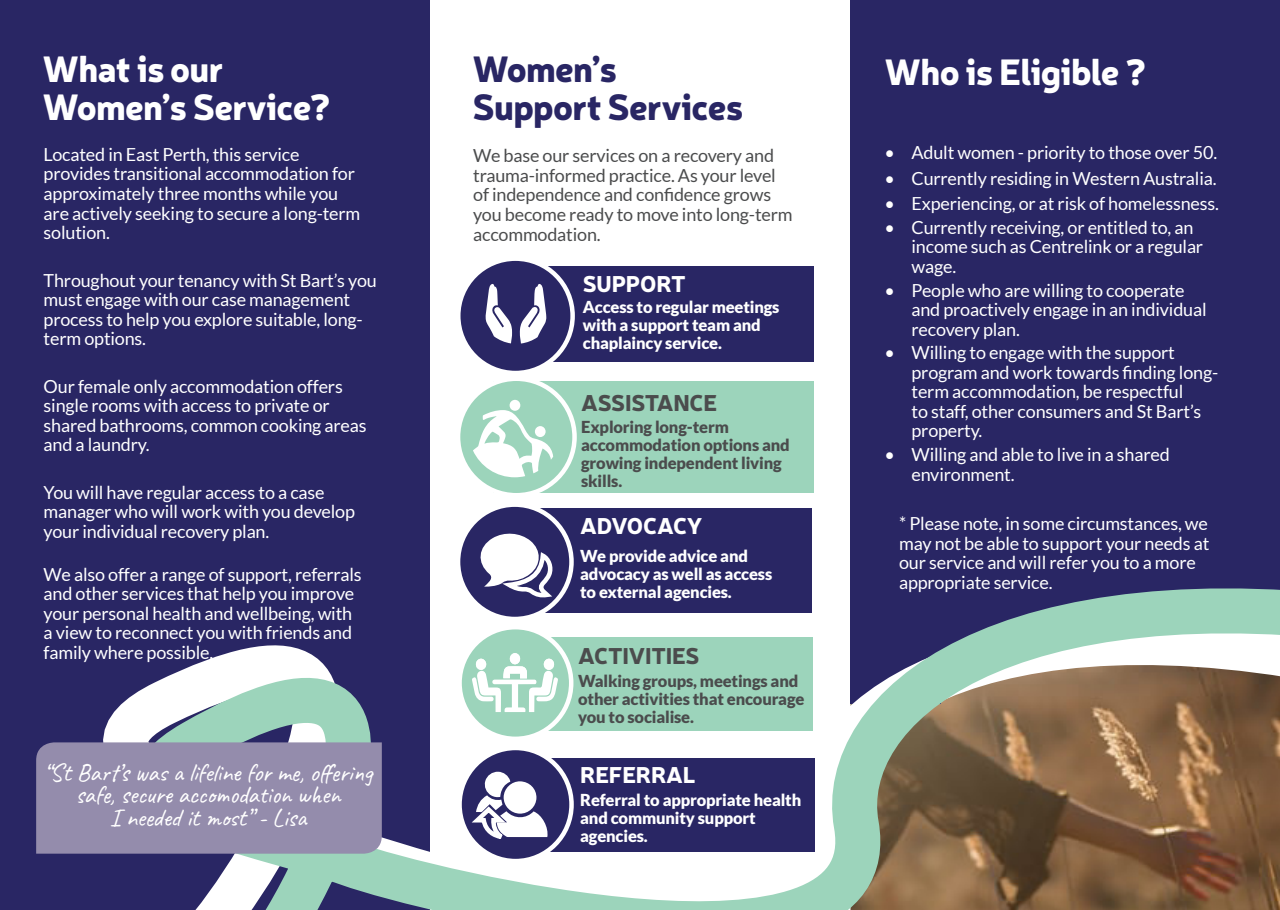
<style>
.page{position:relative;width:1280px;height:910px;background:#fff}
.page>*{position:absolute;margin:0;border:0;box-sizing:border-box;transform-origin:0 0}
.t1{font:900 36px/37.5px "Neris";letter-spacing:-.02em;color:#fff}
.t2{font:900 36px "Neris";letter-spacing:-.02em;color:#292664}
.t3{font:25.5px/22.5px "Caveat";letter-spacing:-.01em;color:#fff;text-align:center}
.t4{font:900 22.5px "Neris";letter-spacing:-.01em;color:#fff}
.t5{font:900 22.5px "Neris";letter-spacing:-.01em;color:#4b4c4d}
.t6{font:18px/19.5px "Lato";letter-spacing:-.01em;color:#fff}
.t7{font:18px/19.5px "Lato";letter-spacing:-.01em;color:#4b4c4d}
.t8{font:900 16.5px/18px "Lato";letter-spacing:-.01em;color:#fff}
.t9{font:900 16.5px/18px "Lato";letter-spacing:-.01em;color:#4b4c4d}
</style>
<div class="page">
<div style="left:850px;top:0;width:430px;height:657px;background:#292664"></div>
<div style="left:0;top:0;width:429px;height:910px;background:#292664"></div>
<svg style="left:103px;top:568px;width:1177px;height:342px"></svg>
<div style="left:497px;top:267px;width:317px;height:95px;background:#292664"></div>
<div style="left:458px;top:259px;width:115px;height:114px;background:#292664;border-radius:50%"></div>
<div style="left:456px;top:256px;width:119px;height:119px;border:4px solid #fff;border-radius:50%"></div>
<svg style="left:520px;top:284px;width:26px;height:60px"></svg>
<svg style="left:485px;top:284px;width:27px;height:59px"></svg>
<div style="left:493px;top:381px;width:321px;height:112px;background:#9cd4bb"></div>
<div style="left:458px;top:379px;width:116px;height:116px;background:#9cd4bb;border-radius:50%"></div>
<div style="left:456px;top:376px;width:121px;height:121px;border:4px solid #fff;border-radius:50%"></div>
<div style="left:510px;top:400px;width:10px;height:11px;background:#fff;border-radius:50%"></div>
<svg style="left:473px;top:410px;width:80px;height:67px"></svg>
<div style="left:493px;top:508px;width:319px;height:105px;background:#292664"></div>
<div style="left:458px;top:505px;width:113px;height:114px;background:#292664;border-radius:50%"></div>
<div style="left:456px;top:502px;width:118px;height:119px;border:4px solid #fff;border-radius:50%"></div>
<svg style="left:480px;top:533px;width:77px;height:66px"></svg>
<div style="left:492px;top:637px;width:321px;height:94px;background:#9cd4bb"></div>
<div style="left:460px;top:627px;width:111px;height:112px;background:#9cd4bb;border-radius:50%"></div>
<div style="left:457px;top:625px;width:116px;height:116px;border:4px solid #fff;border-radius:50%"></div>
<svg style="left:472px;top:653px;width:86px;height:59px"></svg>
<div style="left:544px;top:659px;width:10px;height:11px;background:#fff;border-radius:50%"></div>
<div style="left:476px;top:659px;width:10px;height:11px;background:#fff;border-radius:50%"></div>
<div style="left:510px;top:653px;width:10px;height:11px;background:#fff;border-radius:50%"></div>
<div style="left:492px;top:758px;width:323px;height:93px;background:#292664"></div>
<div style="left:460px;top:748px;width:111px;height:113px;background:#292664;border-radius:50%"></div>
<div style="left:457px;top:746px;width:117px;height:117px;border:4px solid #fff;border-radius:50%"></div>
<svg style="left:466px;top:772px;width:82px;height:72px"></svg>
<div style="left:36px;top:742px;width:346px;height:112px;background:#948cac"></div>
<p class="t1" style="left:43px;top:49px;width:290px">What is our<br>Women’s Service?</p>
<p class="t2" style="left:472px;top:43px;width:146px">Women’s</p>
<p class="t1" style="left:884px;top:52px;width:263px">Who is Eligible ?</p>
<p class="t2" style="left:472px;top:80px;width:272px">Support Services</p>
<p class="t6" style="left:44px;top:145px;width:318px">Located in East Perth, this service provides transitional accommodation for approximately three months while you are actively seeking to secure a long-term solution.</p>
<p class="t6" style="left:44px;top:270px;width:335px">Throughout your tenancy with St Bart’s you must engage with our case management process to help you explore suitable, long&shy;term options.</p>
<p class="t6" style="left:44px;top:376px;width:324px">Our female only accommodation offers single rooms with access to private or shared bathrooms, common cooking areas and a laundry.</p>
<p class="t6" style="left:44px;top:482px;width:313px">You will have regular access to a case manager who will work with you develop your individual recovery plan.</p>
<p class="t6" style="left:44px;top:564px;width:319px">We also offer a range of support, referrals and other services that help you improve your personal health and wellbeing, with a view to reconnect you with friends and family where possible.</p>
<p class="t7" style="left:473px;top:146px;width:321px">We base our services on a recovery and trauma-informed practice. As your level of independence and confidence grows you become ready to move into long-term accommodation.</p>
<p class="t6" style="left:884px;top:143px;width:334px">• Adult women - priority to those over 50.</p>
<p class="t6" style="left:884px;top:168px;width:333px">• Currently residing in Western Australia.</p>
<p class="t6" style="left:884px;top:194px;width:336px">• Experiencing, or at risk of homelessness.</p>
<p class="t6" style="left:911px;top:217px;width:293px;text-indent:-27px">• Currently receiving, or entitled to, an income such as Centrelink or a regular wage.</p>
<p class="t6" style="left:911px;top:280px;width:297px;text-indent:-27px">• People who are willing to cooperate and proactively engage in an individual recovery plan.</p>
<p class="t6" style="left:911px;top:343px;width:308px;text-indent:-27px">• Willing to engage with the support program and work towards finding long&shy;term accommodation, be respectful<br>to staff, other consumers and St Bart’s property.</p>
<p class="t6" style="left:911px;top:445px;width:260px;text-indent:-27px">• Willing and able to live in a shared environment.</p>
<p class="t4" style="left:583px;top:268px;width:104px">SUPPORT</p>
<p class="t8" style="left:583px;top:298px;width:198px">Access to regular meetings with a support team and chaplaincy service.</p>
<p class="t5" style="left:581px;top:386px;width:138px">ASSISTANCE</p>
<p class="t9" style="left:581px;top:418px;width:210px">Exploring long-term accommodation options and growing independent living skills.</p>
<p class="t4" style="left:580px;top:509px;width:124px">ADVOCACY</p>
<p class="t8" style="left:580px;top:546px;width:194px">We provide advice and advocacy as well as access to external agencies.</p>
<p class="t5" style="left:578px;top:639px;width:123px">ACTIVITIES</p>
<p class="t9" style="left:578px;top:671px;width:228px">Walking groups, meetings and other activities that encourage you to socialise.</p>
<p class="t6" style="left:899px;top:514px;width:312px">* Please note, in some circumstances, we may not be able to support your needs at our service and will refer you to a more appropriate service.</p>
<p class="t3" style="left:43px;top:761px;width:331px">“St Bart’s was a lifeline for me, offering</p>
<p class="t4" style="left:580px;top:759px;width:117px">REFERRAL</p>
<p class="t3" style="left:75px;top:784px;width:267px">safe, secure accomodation when<br>I needed it most” - Lisa</p>
<p class="t8" style="left:580px;top:790px;width:223px">Referral to appropriate health and community support agencies.</p>
</div>
